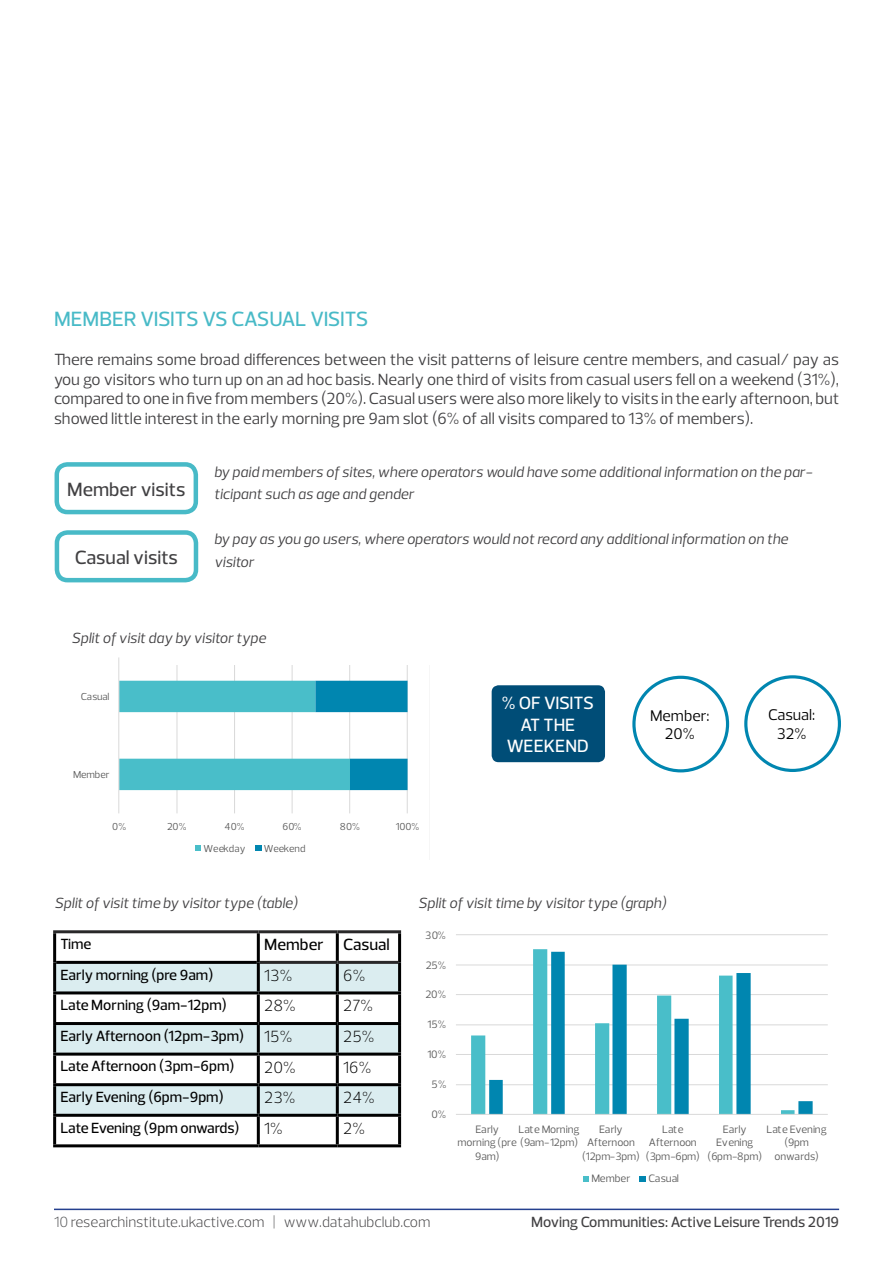
<style>
.page{position:relative;width:893px;height:1263px;background:#fff}
.page>*{position:absolute;margin:0;border:0;box-sizing:border-box;transform-origin:0 0}
.t1{font:500 21px "Prelo";letter-spacing:-.015em;color:#48bac7}
.t2{font:500 19.5px "Prelo";color:#414042}
.t3{font:500 18.15px/21.8px "Prelo";color:#fff;text-align:center}
.t4{font:16.5px/19.5px "Prelo";color:#414042;text-align:justify}
.t5{font:300 16.5px "Prelo";color:#000}
.t6{font:500 16.5px "Prelo";color:#000}
.t7{font:15.75px/18.9px "Prelo";color:#000;text-align:center}
.t8{font:italic 15px/22.5px "Prelo";color:#414042}
.t9{font:500 15px "Prelo";color:#000}
.t10{font:300 15px "Prelo";color:#414042}
.t11{font:500 15px "Prelo";color:#414042}
.t12{font:10.95px/13.4px "Prelo";letter-spacing:-.015em;color:#595959;text-align:center}
.t13{font:10.2px "Prelo";color:#595959}
.s1{font-weight:300;font-size:16.5px}
.s2{color:#565759}
</style>
<div class="page">
<hr style="left:54px;top:1208px;width:785px;height:2px;background:#25408f">
<div style="left:55px;top:462px;width:143px;height:52px;border:4px solid #48bac7;border-radius:11px"></div>
<div style="left:55px;top:530px;width:143px;height:52px;border:4px solid #48bac7;border-radius:11px"></div>
<svg style="left:260px;top:933px;width:138px;height:211px"></svg>
<svg style="left:56px;top:964px;width:342px;height:150px;fill:#dbedf0"></svg>
<hr style="left:398px;top:933px;width:3px;height:29px;background:#000">
<hr style="left:398px;top:962px;width:3px;height:29px;background:#000">
<hr style="left:398px;top:994px;width:3px;height:28px;background:#000">
<hr style="left:398px;top:1025px;width:3px;height:27px;background:#000">
<hr style="left:398px;top:1055px;width:3px;height:28px;background:#000">
<hr style="left:398px;top:1086px;width:3px;height:28px;background:#000">
<hr style="left:398px;top:1117px;width:3px;height:27px;background:#000">
<hr style="left:53px;top:930px;width:205px;height:3px;background:#292829">
<hr style="left:337px;top:930px;width:64px;height:3px;background:#292829">
<hr style="left:337px;top:961px;width:61px;height:3px;background:#292829">
<hr style="left:53px;top:933px;width:3px;height:29px;background:#000">
<hr style="left:53px;top:962px;width:3px;height:29px;background:#000">
<hr style="left:53px;top:991px;width:205px;height:3px;background:#000">
<hr style="left:53px;top:994px;width:3px;height:28px;background:#000">
<hr style="left:337px;top:991px;width:64px;height:3px;background:#000">
<hr style="left:53px;top:1022px;width:205px;height:3px;background:#000">
<hr style="left:53px;top:1025px;width:3px;height:27px;background:#000">
<hr style="left:337px;top:1022px;width:64px;height:3px;background:#000">
<hr style="left:53px;top:1052px;width:205px;height:3px;background:#000">
<hr style="left:53px;top:1055px;width:3px;height:28px;background:#000">
<hr style="left:337px;top:1052px;width:64px;height:3px;background:#000">
<hr style="left:53px;top:1083px;width:205px;height:3px;background:#000">
<hr style="left:53px;top:1086px;width:3px;height:28px;background:#000">
<hr style="left:337px;top:1083px;width:64px;height:3px;background:#000">
<hr style="left:53px;top:1114px;width:205px;height:3px;background:#000">
<hr style="left:53px;top:1117px;width:3px;height:27px;background:#000">
<hr style="left:337px;top:1114px;width:64px;height:3px;background:#000">
<hr style="left:53px;top:1144px;width:205px;height:3px;background:#000">
<hr style="left:337px;top:1144px;width:64px;height:3px;background:#000">
<hr style="left:56px;top:961px;width:201px;height:3px;background:#000">
<hr style="left:258px;top:930px;width:79px;height:3px;background:#292829">
<hr style="left:260px;top:961px;width:77px;height:3px;background:#292829">
<hr style="left:257px;top:933px;width:3px;height:29px;background:#000">
<hr style="left:336px;top:933px;width:3px;height:28px;background:#000">
<hr style="left:257px;top:962px;width:3px;height:29px;background:#000">
<hr style="left:336px;top:964px;width:3px;height:27px;background:#000">
<hr style="left:258px;top:991px;width:79px;height:3px;background:#000">
<hr style="left:257px;top:994px;width:3px;height:28px;background:#000">
<hr style="left:336px;top:994px;width:3px;height:28px;background:#000">
<hr style="left:258px;top:1022px;width:79px;height:3px;background:#000">
<hr style="left:257px;top:1025px;width:3px;height:27px;background:#000">
<hr style="left:336px;top:1025px;width:3px;height:27px;background:#000">
<hr style="left:258px;top:1052px;width:79px;height:3px;background:#000">
<hr style="left:257px;top:1055px;width:3px;height:28px;background:#000">
<hr style="left:336px;top:1055px;width:3px;height:28px;background:#000">
<hr style="left:258px;top:1083px;width:79px;height:3px;background:#000">
<hr style="left:257px;top:1086px;width:3px;height:28px;background:#000">
<hr style="left:336px;top:1086px;width:3px;height:28px;background:#000">
<hr style="left:258px;top:1114px;width:79px;height:3px;background:#000">
<hr style="left:257px;top:1117px;width:3px;height:27px;background:#000">
<hr style="left:336px;top:1117px;width:3px;height:27px;background:#000">
<hr style="left:258px;top:1144px;width:79px;height:3px;background:#000">
<div style="left:632px;top:676px;width:97px;height:96px;border:3px solid #0086b0;border-radius:50%"></div>
<div style="left:744px;top:675px;width:97px;height:97px;border:3px solid #0086b0;border-radius:50%"></div>
<div style="left:492px;top:685px;width:113px;height:77px;background:#004d77;border-radius:7px"></div>
<hr style="left:119px;top:657px;width:1px;height:156px;background:#d9d9d9">
<svg style="left:118px;top:665px;width:290px;height:186px"></svg>
<svg style="left:456px;top:934px;width:372px;height:248px"></svg>
<p class="t1" style="left:54px;top:306px;width:316px">MEMBER VISITS VS CASUAL VISITS</p>
<p class="t4" style="left:54px;top:350px;width:787px">There remains some broad differences between the visit patterns of leisure centre members, and casual/ pay as you go visitors who turn up on an ad hoc basis. Nearly one third of visits from casual users fell on a weekend (31%), compared to one in five from members (20%). Casual users were also more likely to visits in the early afternoon, but showed little interest in the early morning pre 9am slot (6% of all visits compared to 13% of members).</p>
<p class="t2" style="left:67px;top:477px;width:120px">Member visits</p>
<p class="t2" style="left:75px;top:545px;width:105px">Casual visits</p>
<p class="t8" style="left:214px;top:460px;width:600px">by paid members of sites, where operators would have some additional information on the par&shy;ticipant such as age and gender</p>
<p class="t8" style="left:214px;top:528px;width:576px">by pay as you go users, where operators would not record any additional information on the visitor</p>
<p class="t8" style="left:71px;top:626px;width:196px">Split of visit day by visitor type</p>
<p class="t13" style="left:81px;top:690px;width:30px">Casual</p>
<p class="t13" style="left:73px;top:768px;width:38px">Member</p>
<p class="t13" style="left:112px;top:821px;width:15px">0%</p>
<p class="t13" style="left:167px;top:821px;width:21px">20%</p>
<p class="t13" style="left:225px;top:821px;width:21px">40%</p>
<p class="t13" style="left:282px;top:821px;width:21px">60%</p>
<p class="t13" style="left:340px;top:821px;width:21px">80%</p>
<p class="t13" style="left:396px;top:821px;width:25px">100%</p>
<p class="t13" style="left:204px;top:842px;width:44px">Weekday</p>
<p class="t13" style="left:264px;top:842px;width:43px">Weekend</p>
<p class="t3" style="left:502px;top:692px;width:94px">% OF VISITS<br>AT THE<br>WEEKEND</p>
<p class="t7" style="left:650px;top:706px;width:61px">Member:<br>20%</p>
<p class="t7" style="left:768px;top:705px;width:49px">Casual:<br>32%</p>
<p class="t8" style="left:55px;top:892px;width:245px">Split of visit time by visitor type (table)</p>
<p class="t8" style="left:418px;top:892px;width:250px">Split of visit time by visitor type (graph)</p>
<p class="t9" style="left:61px;top:935px;width:32px">Time</p>
<p class="t6" style="left:264px;top:934px;width:127px">Member Casual</p>
<p class="t9" style="left:61px;top:965px;width:154px">Early morning (pre 9am)</p>
<p class="t5" style="left:264px;top:965px;width:29px">13%</p>
<p class="t5" style="left:343px;top:965px;width:23px">6%</p>
<p class="t9" style="left:61px;top:996px;width:168px">Late Morning (9am-12pm)</p>
<p class="t5" style="left:264px;top:996px;width:33px">28%</p>
<p class="t5" style="left:343px;top:996px;width:31px">27%</p>
<p class="t9" style="left:61px;top:1026px;width:233px">Early Afternoon (12pm-3pm) <span class="s1">15%</span></p>
<p class="t5" style="left:343px;top:1026px;width:33px">25%</p>
<p class="t9" style="left:61px;top:1057px;width:175px">Late Afternoon (3pm-6pm)</p>
<p class="t5" style="left:264px;top:1057px;width:33px">20%</p>
<p class="t5" style="left:343px;top:1057px;width:29px">16%</p>
<p class="t9" style="left:61px;top:1088px;width:165px">Early Evening (6pm-9pm)</p>
<p class="t5" style="left:264px;top:1087px;width:33px">23%</p>
<p class="t5" style="left:343px;top:1087px;width:33px">24%</p>
<p class="t9" style="left:61px;top:1118px;width:180px">Late Evening (9pm onwards)</p>
<p class="t5" style="left:264px;top:1118px;width:20px">1%</p>
<p class="t5" style="left:343px;top:1118px;width:23px">2%</p>
<p class="t12" style="left:425px;top:928px;width:22px">30%</p>
<p class="t12" style="left:426px;top:958px;width:22px">25%</p>
<p class="t12" style="left:425px;top:988px;width:22px">20%</p>
<p class="t12" style="left:428px;top:1018px;width:20px">15%</p>
<p class="t12" style="left:427px;top:1048px;width:20px">10%</p>
<p class="t12" style="left:432px;top:1078px;width:16px">5%</p>
<p class="t12" style="left:431px;top:1108px;width:16px">0%</p>
<p class="t12" style="left:475px;top:1122px;width:25px">Early</p>
<p class="t12" style="left:458px;top:1136px;width:122px">morning (pre (9am-12pm)</p>
<p class="t12" style="left:475px;top:1149px;width:26px">9am)</p>
<p class="t12" style="left:519px;top:1122px;width:62px">Late Morning</p>
<p class="t12" style="left:582px;top:1122px;width:59px">Early<br>Afternoon (12pm-3pm)</p>
<p class="t12" style="left:646px;top:1122px;width:55px">Late<br>Afternoon (3pm-6pm)</p>
<p class="t12" style="left:708px;top:1122px;width:56px">Early<br>Evening (6pm-8pm)</p>
<p class="t12" style="left:766px;top:1122px;width:62px">Late Evening (9pm onwards)</p>
<p class="t12" style="left:591px;top:1172px;width:40px">Member</p>
<p class="t12" style="left:648px;top:1172px;width:32px">Casual</p>
<p class="t10" style="left:54px;top:1213px;width:378px"><span class="s2">10</span> researchinstitute.ukactive.com | www.datahubclub.com</p>
<p class="t11" style="left:531px;top:1213px;width:309px">Moving Communities: Active Leisure Trends 2019</p>
</div>
